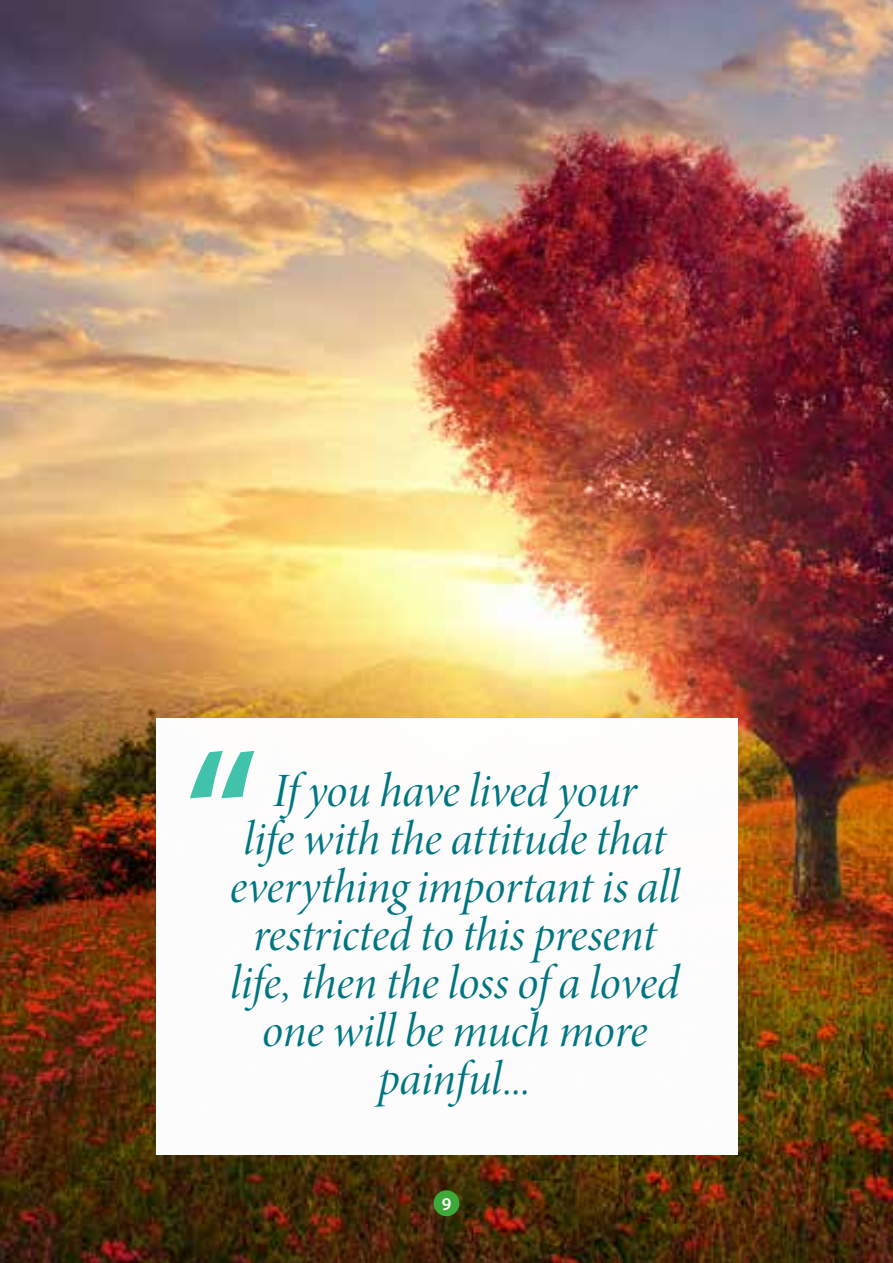
<style>
.page{position:relative;width:893px;height:1263px;background:#fff}
.page>*{position:absolute;margin:0;border:0;box-sizing:border-box;transform-origin:0 0}
.t1{font:600 180px "Myriad Pro";color:#40c2ab}
.t2{font:48px/48px "Minion Pro It Disp";letter-spacing:-.005em;color:#007582;text-align:center}
.t3{font:600 18px "Myriad Pro";color:#fff}
</style>
<div class="page">
<img style="left:0;top:0;width:893px;height:1263px">
<div style="left:156px;top:718px;width:581px;height:437px;background:#fff"></div>
<div style="left:434px;top:1190px;width:25px;height:26px;background:#3da938;border-radius:50%"></div>
<h1 class="t1" style="left:185px;top:699px;width:75px">“</h1>
<p class="t2" style="left:230px;top:767px;width:451px">If you have lived your<br>life with the attitude that everything important is all restricted to this present life, then the loss of a loved one will be much more painful...</p>
<p class="t3" style="left:442px;top:1192px;width:11px">9</p>
</div>
